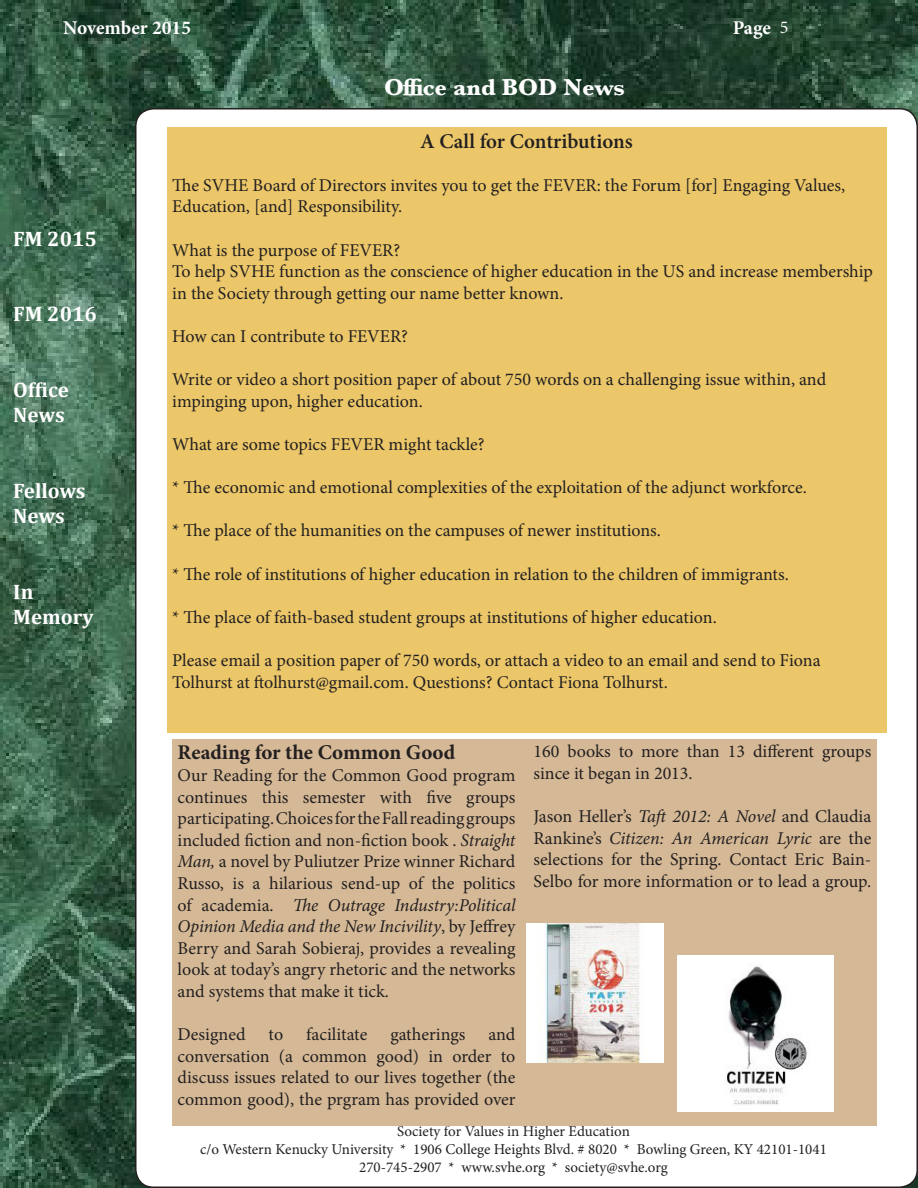
<style>
.page{position:relative;width:918px;height:1188px;background:#fff}
.page>*{position:absolute;margin:0;border:0;box-sizing:border-box;transform-origin:0 0}
.t1{font:700 24px "Baskerville";color:#fff}
.t2{font:700 21px/25.2px "Cambria";color:#fff}
.t3{font:700 21px "Minion Pro";color:#231f20}
.t4{font:600 21px "Minion Pro";letter-spacing:-.005em;color:#231f20}
.t5{font:700 19.5px "Minion Pro";letter-spacing:-.005em;color:#fff}
.t6{font:18px/21.6px "Minion Pro";color:#231f20}
.t7{font:15px/18px "Minion Pro";color:#231f20;text-align:center}
.s1{font-weight:400;font-size:18px}
.s2{font-style:italic}
</style>
<div class="page">
<img style="left:0;top:0;width:918px;height:1188px">
<div style="left:136px;top:109px;width:781px;height:1078px;background:#fff;border-radius:18px"></div>
<div style="left:167px;top:127px;width:719px;height:605px;background:#ebc769"></div>
<div style="left:172px;top:739px;width:705px;height:386px;background:#d5b996"></div>
<img style="left:526px;top:923px;width:138px;height:140px">
<img style="left:678px;top:956px;width:156px;height:156px">
<p class="t5" style="left:63px;top:14px;width:130px">November 2015</p>
<p class="t5" style="left:733px;top:14px;width:57px">Page <span class="s1">5</span></p>
<p class="t2" style="left:13px;top:225px;width:85px">FM 2015</p>
<p class="t2" style="left:13px;top:301px;width:85px">FM 2016</p>
<p class="t2" style="left:13px;top:377px;width:57px">Office<br>News</p>
<p class="t2" style="left:13px;top:477px;width:74px">Fellows<br>News</p>
<p class="t2" style="left:13px;top:578px;width:82px">In<br>Memory</p>
<p class="t1" style="left:384px;top:71px;width:243px">Office and BOD News</p>
<p class="t4" style="left:420px;top:126px;width:214px">A Call for Contributions</p>
<p class="t6" style="left:172px;top:174px;width:675px">The SVHE Board of Directors invites you to get the FEVER: the Forum [for] Engaging Values,<br>Education, [and] Responsibility.</p>
<p class="t6" style="left:172px;top:239px;width:229px">What is the purpose of FEVER?</p>
<p class="t6" style="left:172px;top:261px;width:702px">To help SVHE function as the conscience of higher education in the US and increase membership in the Society through getting our name better known.</p>
<p class="t6" style="left:172px;top:326px;width:237px">How can I contribute to FEVER?</p>
<p class="t6" style="left:172px;top:369px;width:656px">Write or video a short position paper of about 750 words on a challenging issue within, and impinging upon, higher education.</p>
<p class="t6" style="left:172px;top:434px;width:314px">What are some topics FEVER might tackle?</p>
<p class="t6" style="left:172px;top:477px;width:636px">* The economic and emotional complexities of the exploitation of the adjunct workforce.</p>
<p class="t6" style="left:172px;top:520px;width:490px">* The place of the humanities on the campuses of newer institutions.</p>
<p class="t6" style="left:172px;top:563px;width:618px">* The role of institutions of higher education in relation to the children of immigrants.</p>
<p class="t6" style="left:172px;top:606px;width:546px">* The place of faith-based student groups at institutions of higher education.</p>
<p class="t6" style="left:172px;top:650px;width:650px">Please email a position paper of 750 words, or attach a video to an email and send to Fiona<br>Tolhurst at ftolhurst@gmail.com. Questions? Contact Fiona Tolhurst.</p>
<p class="t3" style="left:178px;top:738px;width:279px">Reading for the Common Good</p>
<p class="t6" style="left:178px;top:765px;width:339px;text-align:justify">Our Reading for the Common Good program continues this semester with five groups participating. Choices for the Fall reading groups included fiction and non-fiction book . <span class="s2">Straight Man,</span> a novel by Puliutzer Prize winner Richard Russo, is a hilarious send-up of the politics of academia. <span class="s2">The Outrage Industry:Political Opinion Media and the New Incivility</span>, by Jeffrey Berry and Sarah Sobieraj, provides a revealing look at today’s angry rhetoric and the networks and systems that make it tick.</p>
<p class="t6" style="left:178px;top:1024px;width:69px">Designed</p>
<p class="t6" style="left:269px;top:1024px;width:16px">to</p>
<p class="t6" style="left:306px;top:1024px;width:63px">facilitate</p>
<p class="t6" style="left:390px;top:1024px;width:77px">gatherings</p>
<p class="t6" style="left:178px;top:1024px;width:339px;text-align:justify;text-indent:311px">and conversation (a common good) in order to discuss issues related to our lives together (the common good), the prgram has provided over</p>
<p class="t6" style="left:533px;top:741px;width:339px">160 books to more than 13 different groups since it began in 2013.</p>
<p class="t6" style="left:533px;top:806px;width:339px;text-align:justify">Jason Heller’s <span class="s2">Taft 2012: A Novel</span> and Claudia Rankine’s <span class="s2">Citizen: An American Lyric</span> are the selections for the Spring. Contact Eric Bain-Selbo for more information or to lead a group.</p>
<p class="t7" style="left:200px;top:1123px;width:628px">Society for Values in Higher Education<br>c/o Western Kenucky University * 1906 College Heights Blvd. # 8020 * Bowling Green, KY 42101-1041<br>270-745-2907 * www.svhe.org * society@svhe.org</p>
</div>
